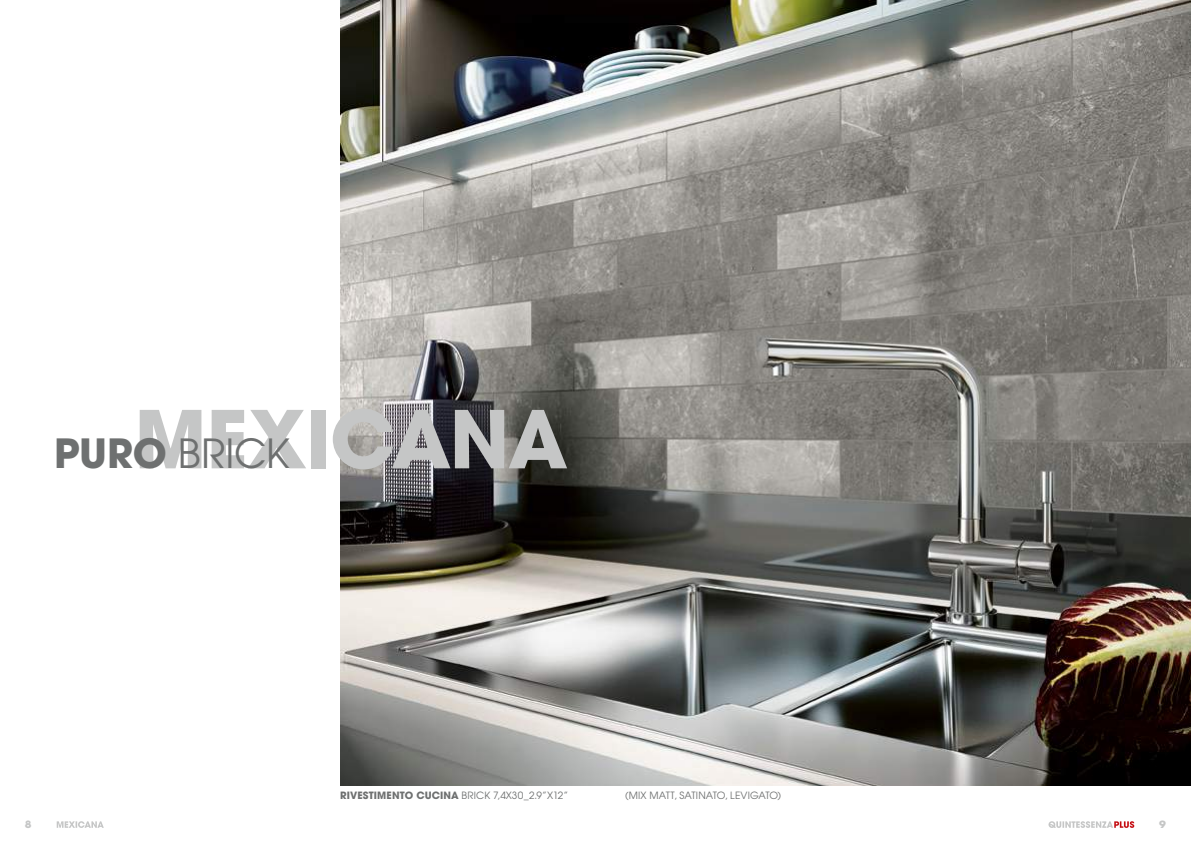
<style>
.page{position:relative;width:1191px;height:842px;background:#fff}
.page>*{position:absolute;margin:0;border:0;box-sizing:border-box;transform-origin:0 0}
.t1{font:700 79px "Avant Garde";letter-spacing:-.02em;color:#c5c6c6}
.t2{font:40px "Avant Garde";color:#6e7070}
.t3{font:10px "Avant Garde";letter-spacing:.01em;color:#6e7070}
.t4{font:700 10px "Avant Garde";color:#c5c6c6;scale:1.1 1}
.s1{font-size:40px;color:#6e7070}
.s2{font-weight:700}
</style>
<div class="page">
<img style="left:340px;top:0;width:851px;height:785px">
<svg style="left:1048px;top:821px;width:86px;height:7px"></svg>
<svg style="left:57px;top:821px;width:47px;height:7px"></svg>
<h1 class="t1" style="left:54px;top:388px;width:515px"><span class="s1">PURO</span>MEXICANA</h1>
<h2 class="t2" style="left:178px;top:429px;width:113px">BRICK</h2>
<p class="t3" style="left:340px;top:789px;width:229px"><span class="s2">RIVESTIMENTO CUCINA</span> BRICK 7,4X30_2.9”X12”</p>
<p class="t3" style="left:625px;top:789px;width:157px">(MIX MATT, SATINATO, LEVIGATO)</p>
<p class="t4" style="left:25px;top:818px;width:8px">8</p>
<p class="t4" style="left:1159px;top:818px;width:8px">9</p>
</div>
